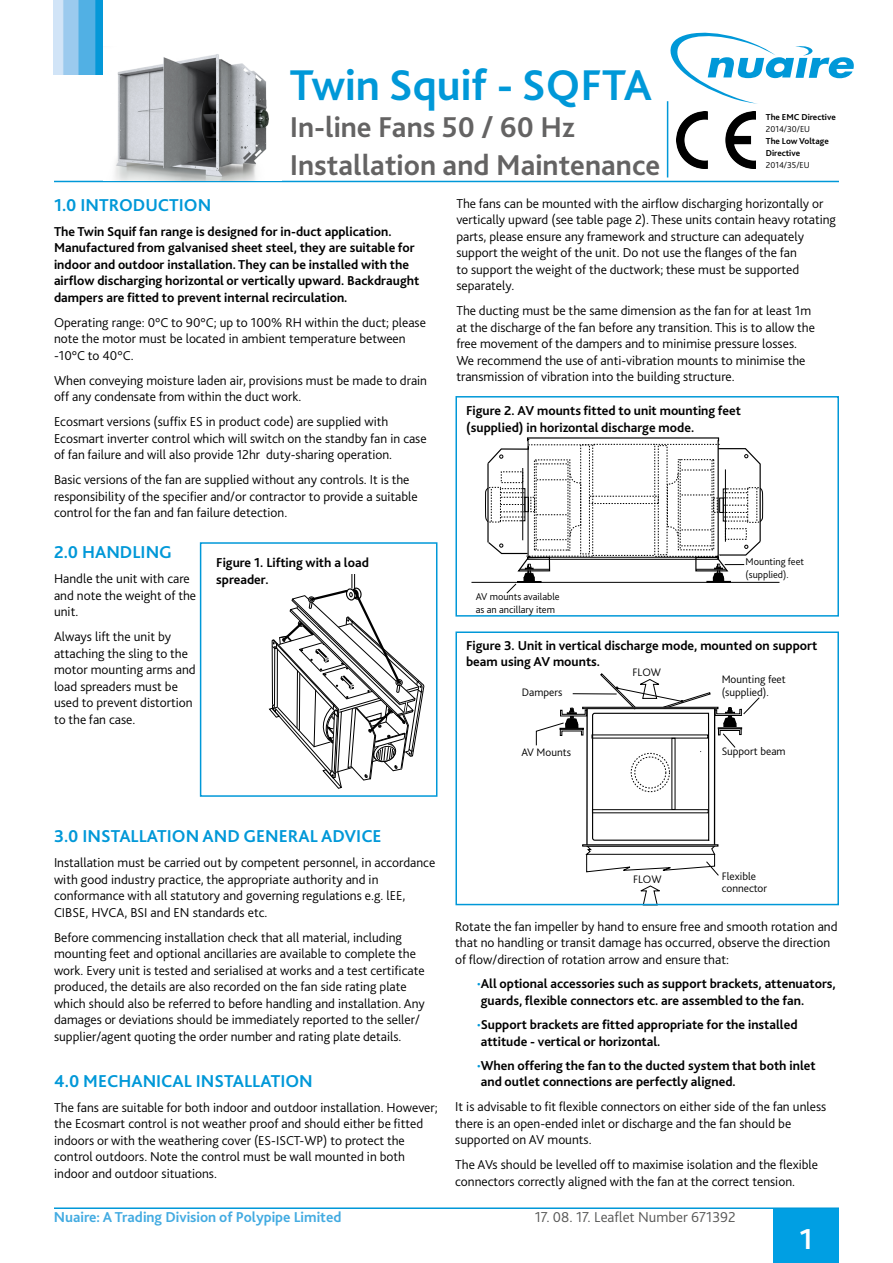
<style>
.page{position:relative;width:893px;height:1263px;background:#fff}
.page>*{position:absolute;margin:0;border:0;box-sizing:border-box;transform-origin:0 0}
.t1{font:700 45px "Bliss 2";color:#0098d8}
.t2{font:700 30px/37.5px "Bliss 2";color:#646363}
.t3{font:700 30px "Bliss 2";color:#fff}
.t4{font:700 18px "Bliss 2";color:#0098d8}
.t5{font:700 15px "Bliss 2";color:#43abe1}
.t6{font:300 15px "Bliss 2";color:#575756}
.t7{font:300 13.5px/16.5px "Bliss 2";color:#000}
.t8{font:700 13.5px/16.5px "Bliss 2";color:#000}
.t9{font:300 11.4px/12.5px "Bliss 2";color:#000}
.t10{font:300 10.35px/13px "Bliss 2";color:#000}
.t11{font:700 9px/12px "Bliss 2";color:#000}
.t12{font:300 9px "Bliss 2";color:#000}
.s1{font-weight:300;font-size:12px;color:#0098d8}
</style>
<div class="page">
<div style="left:773px;top:1209px;width:66px;height:54px;background:#009fe3"></div>
<img style="left:54px;top:0;width:49px;height:75px">
<hr style="left:54px;top:181px;width:785px;height:1px;background:#0098d8">
<img style="left:115px;top:54px;width:154px;height:127px">
<img style="left:676px;top:112px;width:80px;height:57px">
<hr style="left:667px;top:101px;width:1px;height:76px;background:#0098d8">
<hr style="left:54px;top:1207px;width:785px;height:2px;background:#0098d8">
<svg style="left:668px;top:32px;width:186px;height:72px"></svg>
<div style="left:200px;top:542px;width:237px;height:255px;border:2px solid #0098d8"></div>
<div style="left:455px;top:396px;width:384px;height:221px;border:2px solid #0098d8"></div>
<svg style="left:269px;top:574px;width:156px;height:215px"></svg>
<hr style="left:471px;top:582px;width:308px;height:1px;background:#000">
<svg style="left:485px;top:439px;width:278px;height:155px"></svg>
<svg style="left:640px;top:885px;width:20px;height:17px"></svg>
<svg style="left:536px;top:673px;width:224px;height:203px"></svg>
<hr style="left:573px;top:693px;width:44px;height:1px;background:#000">
<div style="left:455px;top:631px;width:384px;height:274px;border:2px solid #0098d8"></div>
<h1 class="t1" style="left:290px;top:57px;width:364px">Twin Squif - SQFTA</h1>
<h2 class="t2" style="left:290px;top:108px;width:372px">In-line Fans 50 / 60 Hz<br>Installation and Maintenance</h2>
<p class="t11" style="left:766px;top:111px;width:71px">The EMC Directive</p>
<p class="t12" style="left:766px;top:123px;width:46px">2014/30/EU</p>
<p class="t11" style="left:766px;top:135px;width:64px">The Low Voltage<br>Directive</p>
<p class="t12" style="left:766px;top:159px;width:45px">2014/35/EU</p>
<h3 class="t4" style="left:54px;top:194px;width:159px">1.0 INTRODUCTION</h3>
<p class="t8" style="left:54px;top:223px;width:367px">The Twin Squif fan range is designed for in-duct application.<br>Manufactured from galvanised sheet steel, they are suitable for indoor and outdoor installation. They can be installed with the airflow discharging horizontal or vertically upward. Backdraught dampers are fitted to prevent internal recirculation.</p>
<p class="t7" style="left:54px;top:314px;width:373px">Operating range: 0°C to 90°C; up to 100% RH within the duct; please note the motor must be located in ambient temperature between -10°C to 40°C.</p>
<p class="t7" style="left:54px;top:372px;width:375px">When conveying moisture laden air, provisions must be made to drain off any condensate from within the duct work.</p>
<p class="t7" style="left:54px;top:413px;width:374px">Ecosmart versions (suffix ES in product code) are supplied with<br>Ecosmart inverter control which will switch on the standby fan in case of fan failure and will also provide 12hr duty-sharing operation.</p>
<p class="t7" style="left:54px;top:471px;width:365px">Basic versions of the fan are supplied without any controls. It is the responsibility of the specifier and/or contractor to provide a suitable control for the fan and fan failure detection.</p>
<h3 class="t4" style="left:54px;top:541px;width:120px">2.0 HANDLING</h3>
<p class="t7" style="left:54px;top:570px;width:144px">Handle the unit with care and note the weight of the unit.</p>
<p class="t7" style="left:54px;top:628px;width:143px">Always lift the unit by attaching the sling to the motor mounting arms and load spreaders must be used to prevent distortion to the fan case.</p>
<p class="t8" style="left:216px;top:554px;width:154px">Figure 1. Lifting with a load spreader.</p>
<p class="t7" style="left:456px;top:195px;width:381px">The fans can be mounted with the airflow discharging horizontally or vertically upward (see table page 2). These units contain heavy rotating parts, please ensure any framework and structure can adequately support the weight of the unit. Do not use the flanges of the fan<br>to support the weight of the ductwork; these must be supported separately.</p>
<p class="t7" style="left:456px;top:302px;width:360px">The ducting must be the same dimension as the fan for at least 1m at the discharge of the fan before any transition. This is to allow the free movement of the dampers and to minimise pressure losses.<br>We recommend the use of anti-vibration mounts to minimise the transmission of vibration into the building structure.</p>
<p class="t8" style="left:466px;top:402px;width:276px">Figure 2. AV mounts fitted to unit mounting feet (supplied) in horizontal discharge mode.</p>
<p class="t10" style="left:476px;top:589px;width:85px">AV mounts available as an ancillary item</p>
<p class="t10" style="left:746px;top:555px;width:60px">Mounting feet (supplied).</p>
<p class="t8" style="left:466px;top:637px;width:353px">Figure 3. Unit in vertical discharge mode, mounted on support beam using AV mounts.</p>
<p class="t9" style="left:632px;top:666px;width:30px">FLOW</p>
<p class="t9" style="left:722px;top:673px;width:66px">Mounting feet (supplied).</p>
<p class="t9" style="left:522px;top:686px;width:42px">Dampers</p>
<p class="t9" style="left:521px;top:745px;width:51px">AV Mounts</p>
<p class="t9" style="left:722px;top:745px;width:65px">Support beam</p>
<h3 class="t4" style="left:54px;top:825px;width:329px">3.0 INSTALLATION AND GENERAL ADVICE</h3>
<p class="t7" style="left:54px;top:854px;width:383px">Installation must be carried out by competent personnel, in accordance with good industry practice, the appropriate authority and in conformance with all statutory and governing regulations e.g. lEE, CIBSE, HVCA, BSI and EN standards etc.</p>
<p class="t7" style="left:54px;top:929px;width:372px">Before commencing installation check that all material, including mounting feet and optional ancillaries are available to complete the work. Every unit is tested and serialised at works and a test certificate produced, the details are also recorded on the fan side rating plate which should also be referred to before handling and installation. Any damages or deviations should be immediately reported to the seller/ supplier/agent quoting the order number and rating plate details.</p>
<h3 class="t4" style="left:54px;top:1069px;width:260px">4.0 MECHANICAL INSTALLATION</h3>
<p class="t7" style="left:54px;top:1098px;width:385px">The fans are suitable for both indoor and outdoor installation. However; the Ecosmart control is not weather proof and should either be fitted indoors or with the weathering cover (ES-ISCT-WP) to protect the control outdoors. Note the control must be wall mounted in both indoor and outdoor situations.</p>
<p class="t5" style="left:54px;top:1208px;width:289px">Nuaire: A Trading Division of Polypipe Limited</p>
<p class="t9" style="left:633px;top:872px;width:30px">FLOW</p>
<p class="t9" style="left:722px;top:870px;width:47px">Flexible connector</p>
<p class="t7" style="left:455px;top:917px;width:384px">Rotate the fan impeller by hand to ensure free and smooth rotation and that no handling or transit damage has occurred, observe the direction of flow/direction of rotation arrow and ensure that:</p>
<p class="t8" style="left:477px;top:975px;width:360px"><span class="s1">•</span>All optional accessories such as support brackets, attenuators, guards, flexible connectors etc. are assembled to the fan.</p>
<p class="t8" style="left:477px;top:1016px;width:322px"><span class="s1">•</span>Support brackets are fitted appropriate for the installed attitude - vertical or horizontal.</p>
<p class="t8" style="left:477px;top:1057px;width:340px"><span class="s1">•</span>When offering the fan to the ducted system that both inlet and outlet connections are perfectly aligned.</p>
<p class="t7" style="left:455px;top:1098px;width:372px">It is advisable to fit flexible connectors on either side of the fan unless there is an open-ended inlet or discharge and the fan should be supported on AV mounts.</p>
<p class="t7" style="left:455px;top:1156px;width:364px">The AVs should be levelled off to maximise isolation and the flexible connectors correctly aligned with the fan at the correct tension.</p>
<p class="t6" style="left:535px;top:1208px;width:202px">17. 08. 17. Leaflet Number 671392</p>
<h2 class="t3" style="left:800px;top:1221px;width:15px">1</h2>
</div>
